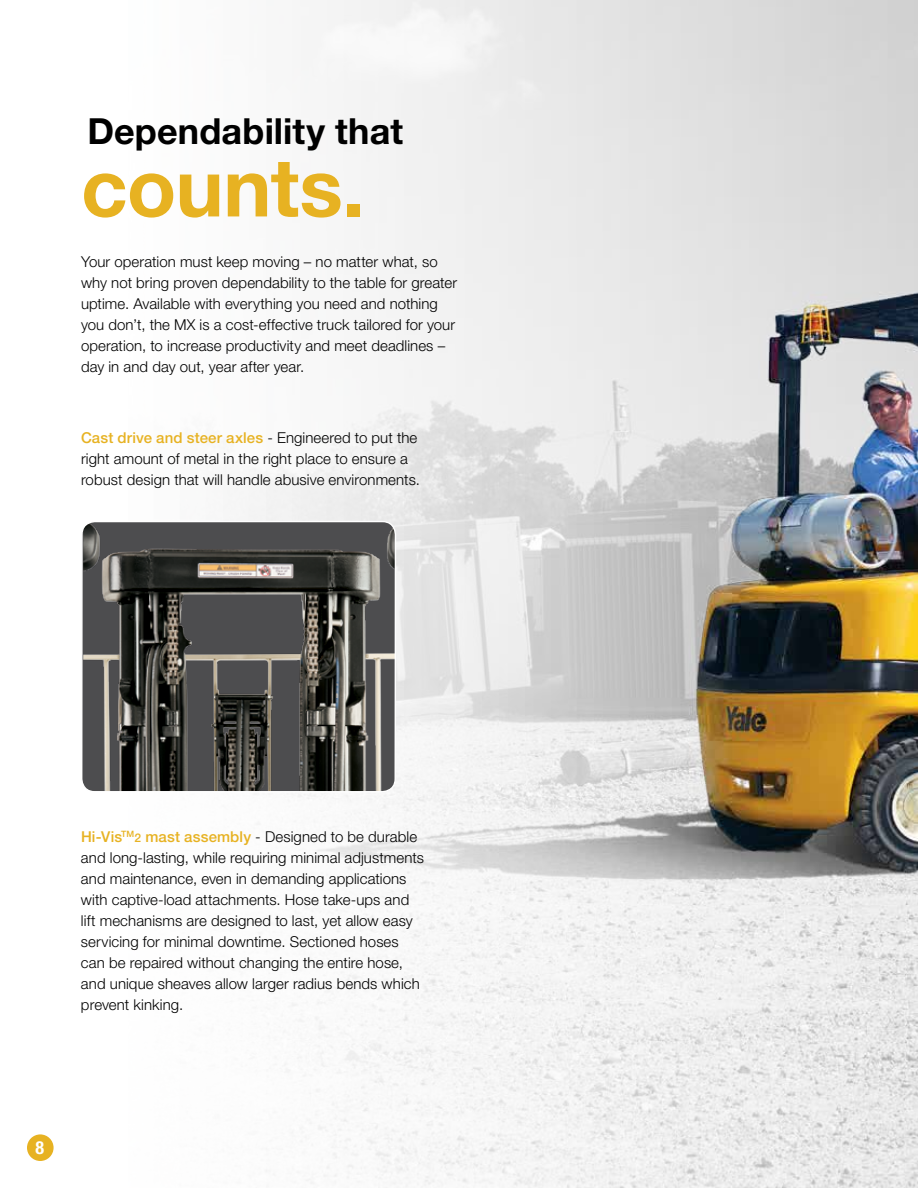
<style>
.page{position:relative;width:918px;height:1188px;background:#fff}
.page>*{position:absolute;margin:0;border:0;box-sizing:border-box;transform-origin:0 0}
.t1{font:700 81px "Helvetica Neue LT Std";letter-spacing:-.01em;color:#e7b222}
.t2{font:700 36px "Helvetica Neue LT Std";letter-spacing:.005em;color:#000}
.t3{font:700 condensed 18px "Helvetica Neue LT Std";color:#fff}
.t4{font:300 15px/21px "Helvetica Neue LT Std";letter-spacing:.005em;color:#000}
.s1{font-weight:500;color:#e7b222}
.s2{font-weight:500;font-size:12px;color:#e7b222}
</style>
<div class="page">
<img style="left:27px;top:0;width:891px;height:1188px">
<div style="left:27px;top:1134px;width:27px;height:27px;background:#e7b222;border-radius:50%"></div>
<img style="left:83px;top:522px;width:312px;height:270px">
<div style="left:81px;top:521px;width:315px;height:271px;border:1px solid #fff;border-radius:13px"></div>
<h2 class="t2" style="left:87px;top:109px;width:317px">Dependability that</h2>
<h1 class="t1" style="left:81px;top:137px;width:286px">counts.</h1>
<p class="t4" style="left:81px;top:251px;width:378px">Your operation must keep moving – no matter what, so why not bring proven dependability to the table for greater uptime. Available with everything you need and nothing you don’t, the MX is a cost-effective truck tailored for your operation, to increase productivity and meet deadlines – day in and day out, year after year.</p>
<p class="t4" style="left:81px;top:426px;width:340px"><span class="s1">Cast drive and steer axles</span> - Engineered to put the right amount of metal in the right place to ensure a robust design that will handle abusive environments.</p>
<p class="t4" style="left:81px;top:826px;width:344px"><span class="s1">Hi-Vis</span><sup>TM</sup><span class="s2">2</span> <span class="s1">mast assembly</span> - Designed to be durable and long-lasting, while requiring minimal adjustments and maintenance, even in demanding applications with captive-load attachments. Hose take-ups and lift mechanisms are designed to last, yet allow easy servicing for minimal downtime. Sectioned hoses can be repaired without changing the entire hose, and unique sheaves allow larger radius bends which prevent kinking.</p>
<p class="t3" style="left:35px;top:1137px;width:10px">8</p>
</div>
